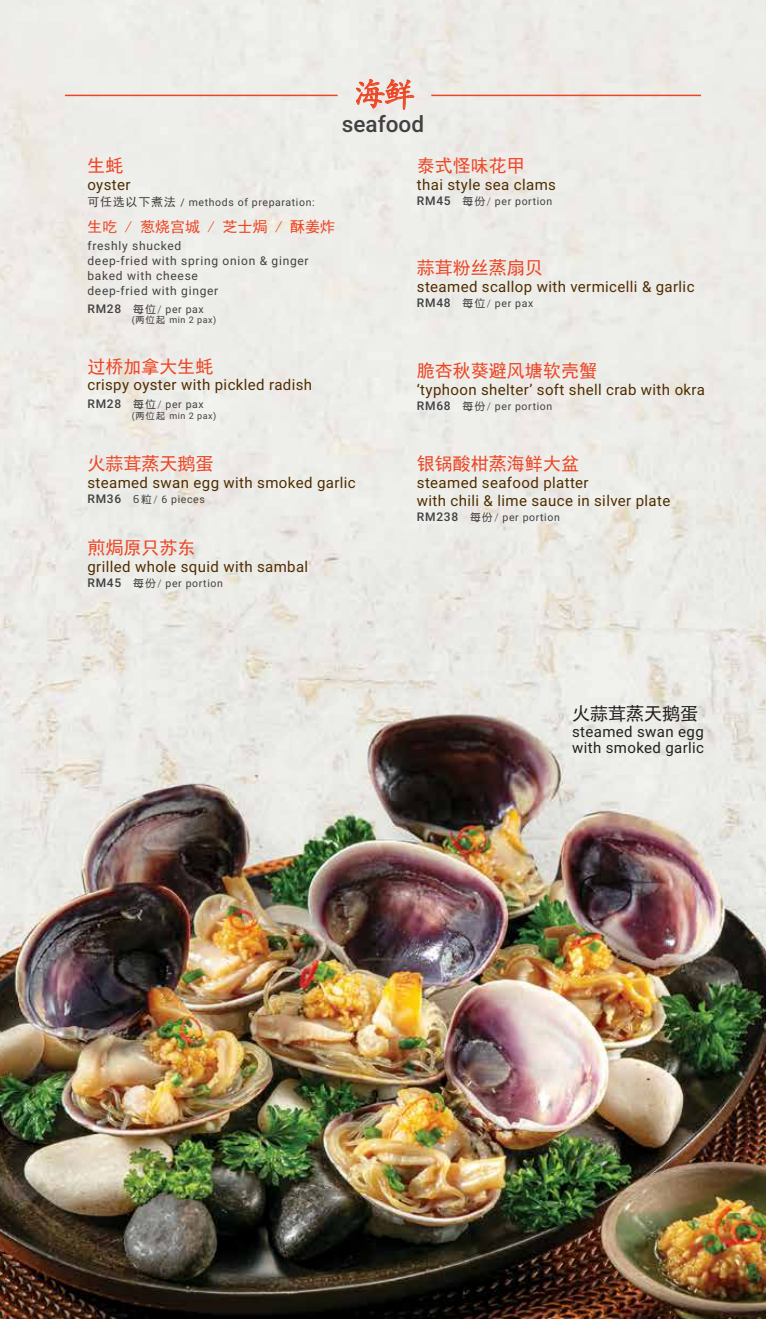
<style>
.page{position:relative;width:766px;height:1319px;background:#fff}
.page>*{position:absolute;margin:0;border:0;box-sizing:border-box;transform-origin:0 0}
.t1{font:33px "ST Kaiti";color:#ed4524}
.t2{font:500 22.5px "Roboto";color:#414042}
.t3{font:18px "Sim Hei";color:#ed4524}
.t4{font:18px "Sim Hei";color:#231f20}
.t5{font:15px/18px "Roboto";letter-spacing:.025em;color:#4f2c00}
.t6{font:15px/16.5px "Roboto";letter-spacing:.025em;color:#231f20}
.t7{font:15px "Sim Hei";color:#ed4524}
.t8{font:12px/15px "Roboto";letter-spacing:.06em;color:#414042}
.t9{font:10.5px "Roboto";letter-spacing:.06em;color:#414042}
.t10{font:9px "Roboto";letter-spacing:.06em;color:#414042}
.s1{font-family:"Sim Hei";font-size:12px}
.s2{font-weight:500;font-size:12px}
.s3{font-family:"i Yuan Ti"}
.s4{font-weight:300}
</style>
<div class="page">
<img style="left:0;top:0;width:765px;height:1318px">
<svg style="left:355px;top:79px;width:59px;height:31px;background:#ecbaad"></svg>
<hr style="left:431px;top:95px;width:269px;height:1px;background:#ed4524">
<hr style="left:65px;top:95px;width:272px;height:1px;background:#ed4524">
<h1 class="t1" style="left:352px;top:71px;width:64px">海鲜</h1>
<h2 class="t2" style="left:342px;top:108px;width:84px">seafood</h2>
<p class="t3" style="left:87px;top:156px;width:38px">生蚝</p>
<p class="t5" style="left:87px;top:175px;width:45px">oyster</p>
<p class="t9" style="left:87px;top:195px;width:229px"><span class="s1">可任选以下煮法</span> / methods of preparation:</p>
<p class="t7" style="left:87px;top:219px;width:249px">生吃 / 葱烧宫城 / 芝士焗 / 酥姜炸</p>
<p class="t8" style="left:87px;top:237px;width:223px">freshly shucked<br>deep-fried with spring onion &amp; ginger baked with cheese<br>deep-fried with ginger</p>
<p class="t9" style="left:87px;top:301px;width:118px"><span class="s2">RM28</span> <span class="s3">每位</span><span class="s4">/</span> per pax</p>
<p class="t10" style="left:132px;top:314px;width:86px">(<span class="s3">两位起</span> min 2 pax)</p>
<p class="t3" style="left:417px;top:156px;width:109px">泰式怪味花甲</p>
<p class="t5" style="left:417px;top:175px;width:140px">thai style sea clams</p>
<p class="t9" style="left:417px;top:194px;width:137px"><span class="s2">RM45</span> <span class="s3">每份</span><span class="s4">/</span> per portion</p>
<p class="t3" style="left:417px;top:258px;width:127px">蒜茸粉丝蒸扇贝</p>
<p class="t5" style="left:417px;top:277px;width:279px">steamed scallop with vermicelli &amp; garlic</p>
<p class="t9" style="left:417px;top:295px;width:118px"><span class="s2">RM48</span> <span class="s3">每位</span><span class="s4">/</span> per pax</p>
<p class="t3" style="left:87px;top:358px;width:128px">过桥加拿大生蚝</p>
<p class="t5" style="left:87px;top:375px;width:226px">crispy oyster with pickled radish</p>
<p class="t9" style="left:87px;top:397px;width:118px"><span class="s2">RM28</span> <span class="s3">每位</span><span class="s4">/</span> per pax</p>
<p class="t10" style="left:132px;top:409px;width:86px">(<span class="s3">两位起</span> min 2 pax)</p>
<p class="t3" style="left:417px;top:361px;width:181px">脆杏秋葵避风塘软壳蟹</p>
<p class="t5" style="left:417px;top:379px;width:289px">‘typhoon shelter’ soft shell crab with okra</p>
<p class="t9" style="left:417px;top:398px;width:137px"><span class="s2">RM68</span> <span class="s3">每份</span><span class="s4">/</span> per portion</p>
<p class="t3" style="left:87px;top:454px;width:128px">火蒜茸蒸天鹅蛋</p>
<p class="t5" style="left:87px;top:472px;width:270px">steamed swan egg with smoked garlic</p>
<p class="t9" style="left:87px;top:491px;width:119px"><span class="s2">RM36</span> <span class="s3">6粒</span><span class="s4">/</span> 6 pieces</p>
<p class="t3" style="left:87px;top:538px;width:110px">煎焗原只苏东</p>
<p class="t5" style="left:87px;top:557px;width:222px">grilled whole squid with sambal</p>
<p class="t9" style="left:87px;top:576px;width:137px"><span class="s2">RM45</span> <span class="s3">每份</span><span class="s4">/</span> per portion</p>
<p class="t3" style="left:417px;top:454px;width:163px">银锅酸柑蒸海鲜大盆</p>
<p class="t5" style="left:417px;top:472px;width:255px">steamed seafood platter<br>with chili &amp; lime sauce in silver plate</p>
<p class="t9" style="left:417px;top:509px;width:144px"><span class="s2">RM238</span> <span class="s3">每份</span><span class="s4">/</span> per portion</p>
<p class="t4" style="left:572px;top:704px;width:127px">火蒜茸蒸天鹅蛋</p>
<p class="t6" style="left:572px;top:722px;width:133px">steamed swan egg with smoked garlic</p>
</div>
